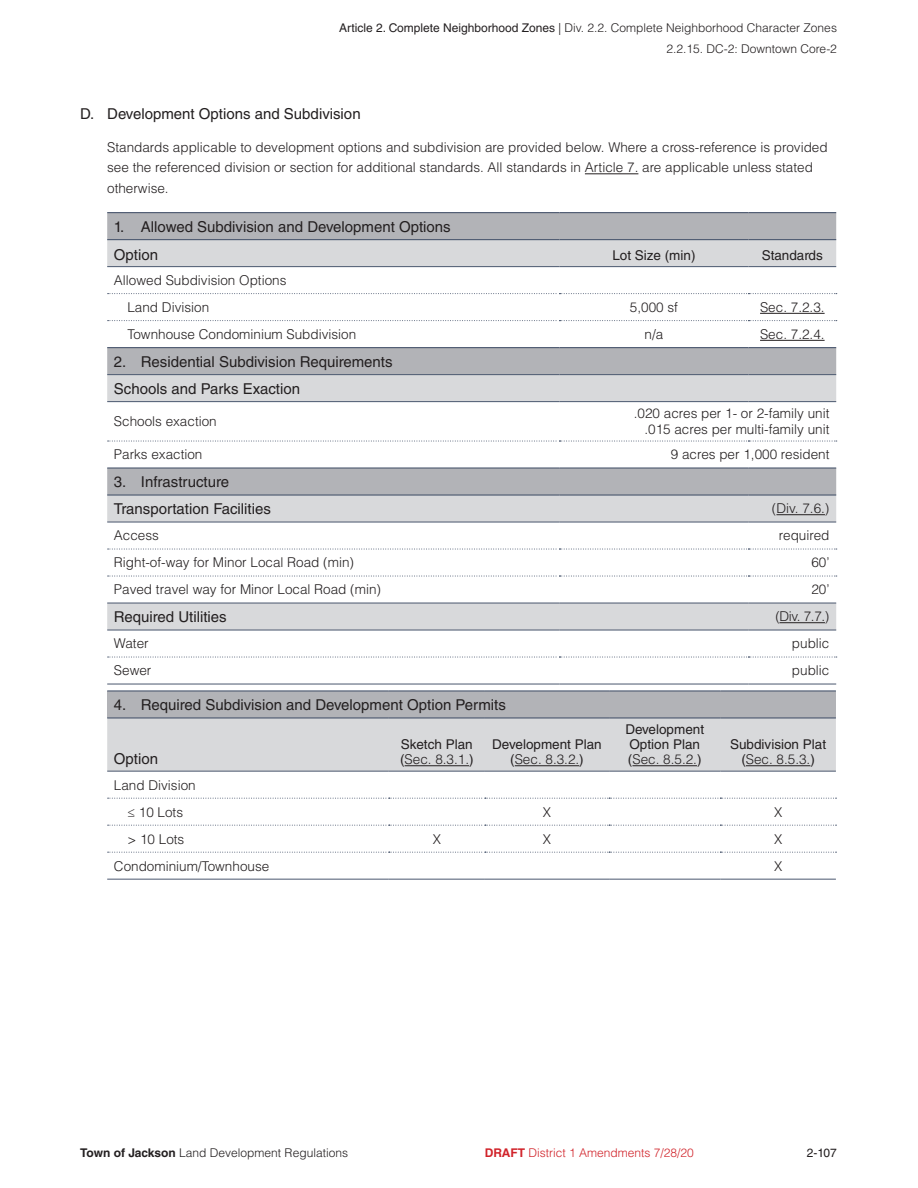
<style>
.page{position:relative;width:918px;height:1188px;background:#fff}
.page>*{position:absolute;margin:0;border:0;box-sizing:border-box;transform-origin:0 0}
.t1{font:15px/27px "Helvetica LT Std";color:#231f20}
.t2{font:300 13.5px/20.1px "Helvetica LT Std";color:#231f20}
.t3{font:13.5px/15px "Helvetica LT Std";color:#231f20}
.t4{font:300 12px/20.2px "Helvetica LT Std";color:#231f20;text-align:right}
.t5{font:300 12px "Helvetica LT Std";color:#d1232a}
.t6{font:12px "Helvetica LT Std";color:#231f20}
.s1{font-weight:400}
.s2{font-weight:300}
.s3{font-weight:700}
</style>
<div class="page">
<hr style="left:585px;top:173px;width:53px;height:1px;background:#231f20">
<div style="left:107px;top:213px;width:729px;height:26px;background:#b2b3b7"></div>
<svg style="left:107px;top:240px;width:729px;height:390px"></svg>
<hr style="left:748px;top:494px;width:88px;height:2px;background:#4a576e">
<hr style="left:748px;top:522px;width:88px;height:1px;background:#4a576e">
<hr style="left:748px;top:630px;width:88px;height:1px;background:#4a576e">
<hr style="left:748px;top:684px;width:88px;height:1px;background:#4a576e">
<hr style="left:748px;top:603px;width:88px;height:1px;background:#4a576e">
<hr style="left:748px;top:347px;width:88px;height:1px;background:#4a576e">
<hr style="left:107px;top:347px;width:452px;height:1px;background:#4a576e">
<hr style="left:559px;top:347px;width:189px;height:1px;background:#4a576e">
<hr style="left:107px;top:212px;width:452px;height:1px;background:#4a576e">
<hr style="left:559px;top:212px;width:189px;height:1px;background:#4a576e">
<hr style="left:748px;top:212px;width:88px;height:1px;background:#4a576e">
<hr style="left:107px;top:374px;width:452px;height:1px;background:#4a576e">
<hr style="left:107px;top:401px;width:452px;height:1px;background:#4a576e">
<hr style="left:107px;top:467px;width:452px;height:2px;background:#4a576e">
<hr style="left:107px;top:494px;width:452px;height:2px;background:#4a576e">
<hr style="left:559px;top:494px;width:189px;height:2px;background:#4a576e">
<hr style="left:107px;top:522px;width:452px;height:1px;background:#4a576e">
<hr style="left:559px;top:522px;width:189px;height:1px;background:#4a576e">
<hr style="left:107px;top:630px;width:452px;height:1px;background:#4a576e">
<hr style="left:559px;top:630px;width:189px;height:1px;background:#4a576e">
<hr style="left:107px;top:239px;width:452px;height:1px;background:#4a576e">
<hr style="left:559px;top:239px;width:189px;height:1px;background:#4a576e">
<hr style="left:748px;top:239px;width:88px;height:1px;background:#4a576e">
<hr style="left:107px;top:603px;width:452px;height:1px;background:#4a576e">
<hr style="left:559px;top:603px;width:189px;height:1px;background:#4a576e">
<hr style="left:107px;top:684px;width:452px;height:1px;background:#4a576e">
<hr style="left:559px;top:684px;width:189px;height:1px;background:#4a576e">
<hr style="left:107px;top:266px;width:452px;height:1px;background:#4a576e">
<hr style="left:559px;top:266px;width:189px;height:1px;background:#4a576e">
<hr style="left:748px;top:266px;width:88px;height:1px;background:#4a576e">
<svg style="left:108px;top:293px;width:729px;height:1px"></svg>
<svg style="left:108px;top:320px;width:729px;height:1px"></svg>
<hr style="left:559px;top:401px;width:189px;height:1px;background:#4a576e">
<hr style="left:748px;top:401px;width:88px;height:1px;background:#4a576e">
<hr style="left:559px;top:467px;width:189px;height:2px;background:#4a576e">
<hr style="left:748px;top:467px;width:88px;height:2px;background:#4a576e">
<hr style="left:559px;top:374px;width:189px;height:1px;background:#4a576e">
<hr style="left:748px;top:374px;width:88px;height:1px;background:#4a576e">
<svg style="left:108px;top:441px;width:729px;height:1px"></svg>
<svg style="left:108px;top:549px;width:729px;height:1px"></svg>
<svg style="left:108px;top:576px;width:729px;height:1px"></svg>
<svg style="left:108px;top:657px;width:729px;height:1px"></svg>
<hr style="left:760px;top:313px;width:65px;height:1px;background:#231f20">
<hr style="left:760px;top:340px;width:65px;height:1px;background:#231f20">
<hr style="left:776px;top:514px;width:49px;height:1px;background:#231f20">
<hr style="left:779px;top:622px;width:46px;height:1px;background:#231f20">
<div style="left:107px;top:691px;width:729px;height:27px;background:#b2b3b7"></div>
<svg style="left:107px;top:824px;width:729px;height:55px"></svg>
<hr style="left:107px;top:879px;width:282px;height:1px;background:#4a576e">
<hr style="left:389px;top:879px;width:96px;height:1px;background:#4a576e">
<hr style="left:485px;top:879px;width:124px;height:1px;background:#4a576e">
<hr style="left:609px;top:879px;width:111px;height:1px;background:#4a576e">
<hr style="left:720px;top:879px;width:116px;height:1px;background:#4a576e">
<hr style="left:107px;top:690px;width:282px;height:2px;background:#4a576e">
<hr style="left:389px;top:690px;width:96px;height:2px;background:#4a576e">
<hr style="left:485px;top:690px;width:124px;height:2px;background:#4a576e">
<hr style="left:609px;top:690px;width:111px;height:2px;background:#4a576e">
<hr style="left:720px;top:690px;width:116px;height:2px;background:#4a576e">
<svg style="left:108px;top:825px;width:729px;height:1px"></svg>
<hr style="left:107px;top:717px;width:282px;height:2px;background:#4a576e">
<hr style="left:389px;top:717px;width:96px;height:2px;background:#4a576e">
<hr style="left:485px;top:717px;width:124px;height:2px;background:#4a576e">
<hr style="left:609px;top:717px;width:111px;height:2px;background:#4a576e">
<hr style="left:720px;top:717px;width:116px;height:2px;background:#4a576e">
<svg style="left:107px;top:718px;width:730px;height:81px"></svg>
<svg style="left:108px;top:852px;width:729px;height:1px"></svg>
<hr style="left:405px;top:765px;width:64px;height:1px;background:#231f20">
<hr style="left:515px;top:765px;width:64px;height:1px;background:#231f20">
<hr style="left:632px;top:765px;width:65px;height:1px;background:#231f20">
<hr style="left:746px;top:765px;width:64px;height:1px;background:#231f20">
<p class="t4" style="left:339px;top:18px;width:499px"><span class="s1">Article 2. Complete Neighborhood Zones</span> | Div. 2.2. Complete Neighborhood Character Zones<br>2.2.15. DC-2: Downtown Core-2</p>
<p class="t1" style="left:80px;top:100px;width:282px">D. Development Options and Subdivision</p>
<p class="t2" style="left:107px;top:137px;width:722px">Standards applicable to development options and subdivision are provided below. Where a cross-reference is provided see the referenced division or section for additional standards. All standards in Article 7. are applicable unless stated otherwise.</p>
<p class="t1" style="left:114px;top:212px;width:338px;line-height:28.3px">1. Allowed Subdivision and Development Options<br>Option</p>
<p class="t3" style="left:612px;top:248px;width:85px">Lot Size (min)</p>
<p class="t3" style="left:762px;top:248px;width:63px">Standards</p>
<p class="t2" style="left:127px;top:267px;width:161px;line-height:27px;text-indent:-14px">Allowed Subdivision Options<br>Land Division</p>
<p class="t2" style="left:630px;top:297px;width:50px">5,000 sf</p>
<p class="t2" style="left:760px;top:297px;width:66px">Sec. 7.2.3.</p>
<p class="t2" style="left:127px;top:324px;width:230px">Townhouse Condominium Subdivision</p>
<p class="t2" style="left:645px;top:324px;width:20px">n/a</p>
<p class="t2" style="left:760px;top:324px;width:66px">Sec. 7.2.4.</p>
<p class="t1" style="left:114px;top:348px;width:280px">2. Residential Subdivision Requirements<br>Schools and Parks Exaction</p>
<p class="t2" style="left:114px;top:411px;width:104px">Schools exaction</p>
<p class="t2" style="left:634px;top:405px;width:197px;line-height:16.2px;text-align:right">.020 acres per 1- or 2-family unit .015 acres per multi-family unit</p>
<p class="t2" style="left:114px;top:444px;width:90px">Parks exaction</p>
<p class="t2" style="left:671px;top:444px;width:160px">9 acres per 1,000 resident</p>
<p class="t1" style="left:114px;top:468px;width:158px">3. Infrastructure<br>Transportation Facilities</p>
<p class="t2" style="left:772px;top:498px;width:59px">(Div. 7.6.)</p>
<p class="t2" style="left:114px;top:525px;width:47px">Access</p>
<p class="t2" style="left:779px;top:525px;width:52px">required</p>
<p class="t2" style="left:114px;top:552px;width:242px">Right-of-way for Minor Local Road (min)</p>
<p class="t2" style="left:811px;top:552px;width:20px">60’</p>
<p class="t2" style="left:114px;top:579px;width:269px">Paved travel way for Minor Local Road (min)</p>
<p class="t2" style="left:811px;top:579px;width:20px">20’</p>
<p class="t1" style="left:114px;top:603px;width:114px">Required Utilities</p>
<p class="t2" style="left:775px;top:606px;width:56px">(Div. 7.7.)</p>
<p class="t2" style="left:114px;top:633px;width:36px">Water</p>
<p class="t2" style="left:792px;top:633px;width:39px">public</p>
<p class="t2" style="left:114px;top:660px;width:39px">Sewer</p>
<p class="t2" style="left:792px;top:660px;width:39px">public</p>
<p class="t1" style="left:114px;top:691px;width:394px">4. Required Subdivision and Development Option Permits</p>
<p class="t1" style="left:114px;top:746px;width:46px">Option</p>
<p class="t2" style="left:114px;top:771px;width:83px;line-height:27px;text-align:center">Land Division ≤ 10 Lots</p>
<p class="t3" style="left:400px;top:737px;width:75px">Sketch Plan (<span class="s2">Sec. 8.3.1.</span>)</p>
<p class="t3" style="left:492px;top:737px;width:111px;text-align:center">Development Plan (<span class="s2">Sec. 8.3.2.</span>)</p>
<p class="t3" style="left:625px;top:722px;width:80px">Development<br>Option Plan (<span class="s2">Sec. 8.5.2.</span>)</p>
<p class="t3" style="left:730px;top:737px;width:98px;text-align:center">Subdivision Plat (<span class="s2">Sec. 8.5.3.</span>)</p>
<p class="t2" style="left:543px;top:802px;width:10px">X</p>
<p class="t2" style="left:774px;top:802px;width:10px">X</p>
<p class="t2" style="left:127px;top:829px;width:58px">&gt; 10 Lots</p>
<p class="t2" style="left:433px;top:829px;width:10px">X</p>
<p class="t2" style="left:543px;top:829px;width:10px">X</p>
<p class="t2" style="left:774px;top:829px;width:10px">X</p>
<p class="t2" style="left:114px;top:856px;width:157px">Condominium/Townhouse</p>
<p class="t2" style="left:774px;top:856px;width:10px">X</p>
<p class="t4" style="left:80px;top:1143px;width:269px"><span class="s3">Town of Jackson</span> Land Development Regulations</p>
<p class="t5" style="left:485px;top:1146px;width:211px"><span class="s3">DRAFT</span> District 1 Amendments 7/28/20</p>
<p class="t6" style="left:807px;top:1146px;width:32px">2-107</p>
</div>
